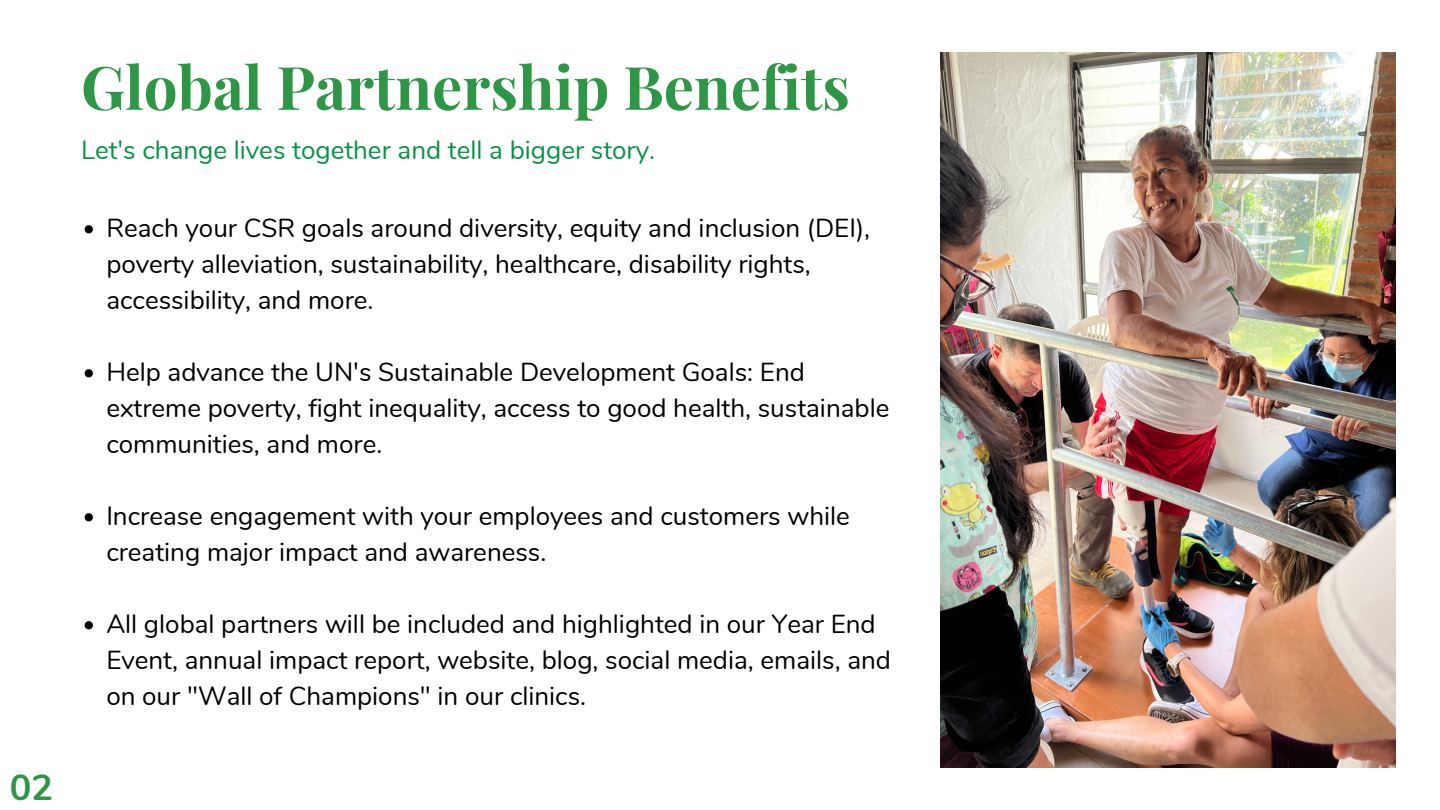
<style>
.page{position:relative;width:1440px;height:810px;background:#fff}
.page>*{position:absolute;margin:0;border:0;box-sizing:border-box;transform-origin:0 0}
.t1{font:700 60px "Playfair Display";color:#2e9746}
.t2{font:700 36px "Nunito";color:#2e9746}
.t3{font:26px/36px "Nunito";color:#000}
.t4{font:26px "Nunito";color:#059345}
</style>
<div class="page">
<svg style="left:85px;top:225px;width:8px;height:8px"></svg>
<svg style="left:85px;top:369px;width:8px;height:8px"></svg>
<svg style="left:85px;top:513px;width:8px;height:8px"></svg>
<svg style="left:85px;top:621px;width:8px;height:8px"></svg>
<img style="left:941px;top:52px;width:455px;height:715px">
<h2 class="t2" style="left:10px;top:763px;width:45px">02</h2>
<h1 class="t1" style="left:81px;top:45px;width:770px">Global Partnership Benefits</h1>
<p class="t4" style="left:81px;top:133px;width:576px">Let's change lives together and tell a bigger story.</p>
<p class="t3" style="left:106px;top:211px;width:765px">Reach your CSR goals around diversity, equity and inclusion (DEI), poverty alleviation, sustainability, healthcare, disability rights, accessibility, and more.</p>
<p class="t3" style="left:106px;top:355px;width:785px">Help advance the UN's Sustainable Development Goals: End extreme poverty, fight inequality, access to good health, sustainable communities, and more.</p>
<p class="t3" style="left:106px;top:499px;width:745px">Increase engagement with your employees and customers while creating major impact and awareness.</p>
<p class="t3" style="left:106px;top:607px;width:786px">All global partners will be included and highlighted in our Year End<br>Event, annual impact report, website, blog, social media, emails, and on our "Wall of Champions" in our clinics.</p>
</div>
